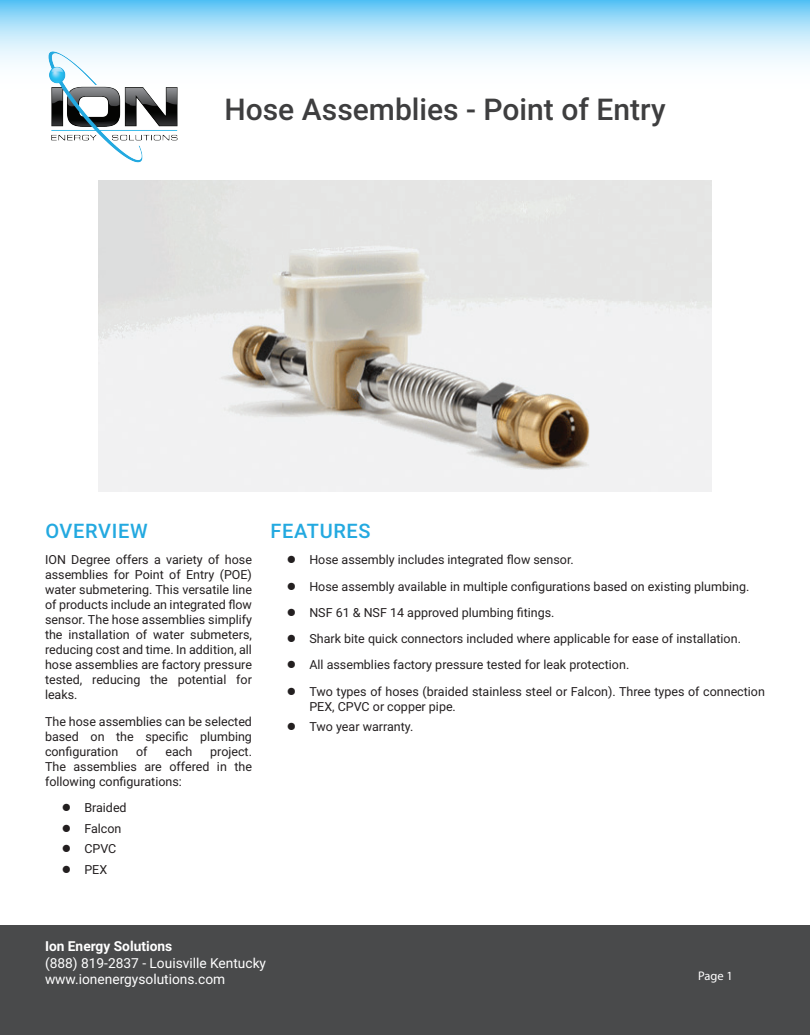
<style>
.page{position:relative;width:810px;height:1035px;background:#fff}
.page>*{position:absolute;margin:0;border:0;box-sizing:border-box;transform-origin:0 0}
.t1{font:500 30px "Roboto";color:#3e3e3f}
.Heading_block{font:500 20px "Roboto";letter-spacing:.035em;color:#23a9e0}
.t2{font:13.75px/16.5px "Roboto";color:#fff}
.t3{font:700 13.75px "Roboto";color:#fff}
.t4{font:12.5px/15px "Roboto";color:#231f20;text-align:justify}
.t5{font:12.5px "Myriad Pro";color:#fff}
</style>
<div class="page">
<div style="left:0;top:925px;width:810px;height:110px;background:#494a4b"></div>
<svg style="left:0;top:0;width:810px;height:64px"></svg>
<img style="left:45px;top:46px;width:137px;height:117px">
<img style="left:99px;top:181px;width:612px;height:310px">
<p class="t1" style="left:224px;top:89px;width:443px">Hose Assemblies - Point of Entry</p>
<p class="Heading_block" style="left:45px;top:517px;width:104px">OVERVIEW</p>
<p class="t4" style="left:45px;top:552px;width:209px">ION Degree offers a variety of hose assemblies for Point of Entry (POE) water submetering. This versatile line of products include an integrated flow sensor. The hose assemblies simplify the installation of water submeters, reducing cost and time. In addition, all hose assemblies are factory pressure tested, reducing the potential for leaks.</p>
<p class="t4" style="left:45px;top:713px;width:209px">The hose assemblies can be selected based on the specific plumbing configuration</p>
<p class="t4" style="left:136px;top:743px;width:13px">of</p>
<p class="t4" style="left:166px;top:743px;width:28px">each</p>
<p class="t4" style="left:45px;top:743px;width:209px;text-indent:165px">project.<br>The assemblies are offered in the following configurations:</p>
<p class="t4" style="left:84px;top:800px;width:44px">Braided</p>
<p class="t4" style="left:84px;top:820px;width:39px">Falcon</p>
<p class="t4" style="left:84px;top:841px;width:34px">CPVC</p>
<p class="t4" style="left:84px;top:861px;width:24px">PEX</p>
<p class="Heading_block" style="left:270px;top:517px;width:102px">FEATURES</p>
<p class="t4" style="left:309px;top:552px;width:266px">Hose assembly includes integrated flow sensor.</p>
<p class="t4" style="left:309px;top:578px;width:442px">Hose assembly available in multiple configurations based on existing plumbing.</p>
<p class="t4" style="left:309px;top:605px;width:247px">NSF 61 &amp; NSF 14 approved plumbing fitings.</p>
<p class="t4" style="left:309px;top:631px;width:433px">Shark bite quick connectors included where applicable for ease of installation.</p>
<p class="t4" style="left:309px;top:657px;width:321px">All assemblies factory pressure tested for leak protection.</p>
<p class="t4" style="left:309px;top:683px;width:457px">Two types of hoses (braided stainless steel or Falcon). Three types of connection<br>PEX, CPVC or copper pipe.</p>
<p class="t4" style="left:309px;top:719px;width:106px">Two year warranty.</p>
<p class="t3" style="left:45px;top:937px;width:129px">Ion Energy Solutions</p>
<p class="t2" style="left:45px;top:954px;width:223px">(888) 819-2837 - Louisville Kentucky www.ionenergysolutions.com</p>
<p class="t5" style="left:698px;top:968px;width:36px">Page 1</p>
</div>
